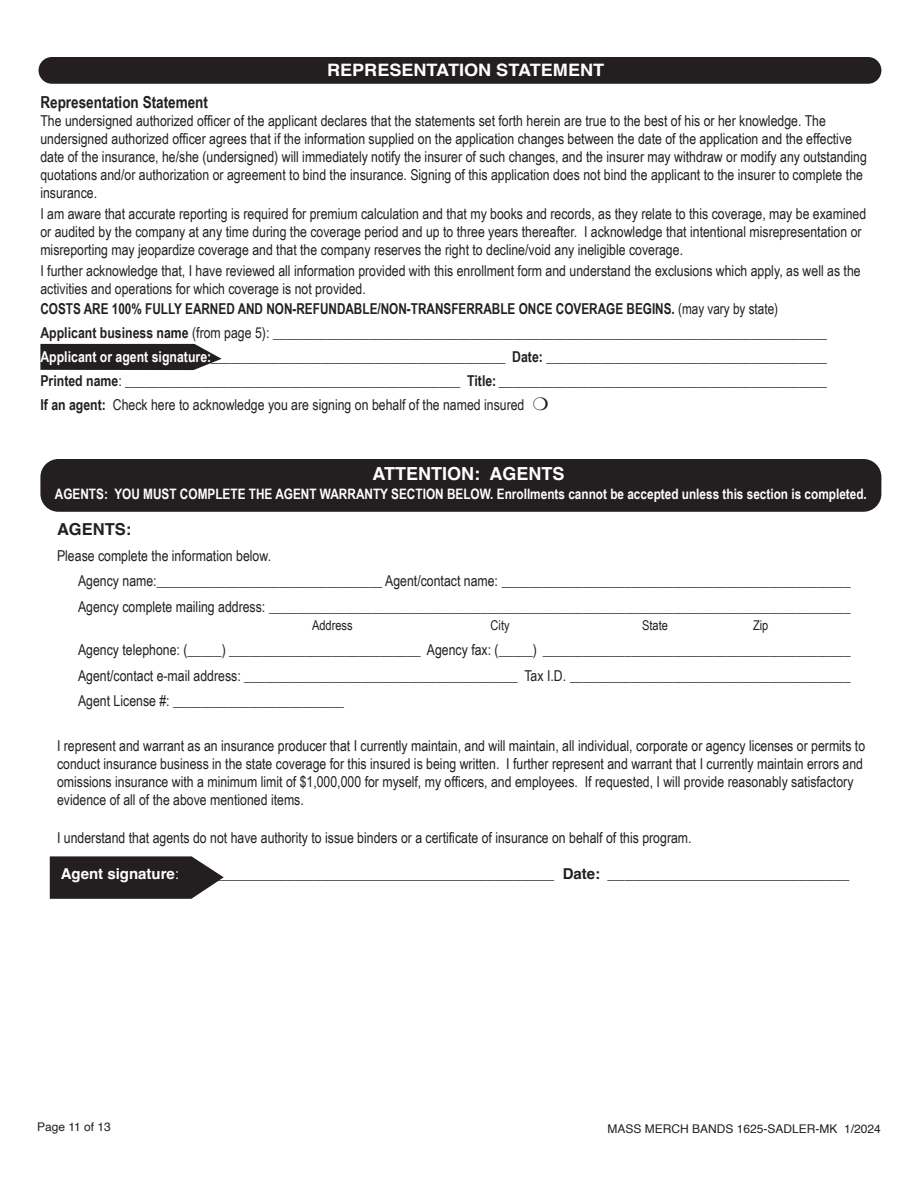
<style>
.page{position:relative;width:918px;height:1188px;background:#fff}
.page>*{position:absolute;margin:0;border:0;box-sizing:border-box;transform-origin:0 0}
.t1{font:700 18px "Helvetica";color:#fff}
.t2{font:700 17.1px "Helvetica";color:#fff;scale:1.06 1}
.t3{font:700 16.5px "Arial Narrow";color:#231f20}
.t4{font:700 16.5px "Helvetica";color:#231f20}
.t5{font:15px/18px "Arial Narrow";color:#231f20}
.t6{font:15px/24px "Arial Narrow";color:#231f20;scale:.96 1}
.t7{font:15px "Helvetica";color:#231f20}
.t8{font:700 14.4px "Arial Narrow";color:#fff}
.t9{font:13.5px "Arial Narrow";color:#231f20}
.t10{font:12px "Helvetica";color:#231f20}
.s1{font-weight:700}
.s2{font-weight:700;color:#fff}
.s3{color:#fff}
</style>
<div class="page">
<div style="left:39px;top:57px;width:842px;height:27px;background:#231f20;border-radius:13px"></div>
<svg style="left:40px;top:344px;width:182px;height:26px"></svg>
<svg style="left:50px;top:856px;width:174px;height:43px"></svg>
<div style="left:40px;top:459px;width:841px;height:53px;background:#231f20;border-radius:18px"></div>
<p class="t2" style="left:327px;top:60px;width:263px">REPRESENTATION STATEMENT</p>
<p class="t3" style="left:40px;top:89px;width:169px">Representation Statement</p>
<p class="t5" style="left:40px;top:111px;width:828px">The undersigned authorized officer of the applicant declares that the statements set forth herein are true to the best of his or her knowledge. The undersigned authorized officer agrees that if the information supplied on the application changes between the date of the application and the effective date of the insurance, he/she (undersigned) will immediately notify the insurer of such changes, and the insurer may withdraw or modify any outstanding quotations and/or authorization or agreement to bind the insurance. Signing of this application does not bind the applicant to the insurer to complete the insurance.</p>
<p class="t5" style="left:40px;top:204px;width:827px">I am aware that accurate reporting is required for premium calculation and that my books and records, as they relate to this coverage, may be examined or audited by the company at any time during the coverage period and up to three years thereafter. I acknowledge that intentional misrepresentation or misreporting may jeopardize coverage and that the company reserves the right to decline/void any ineligible coverage.</p>
<p class="t5" style="left:40px;top:261px;width:822px">I further acknowledge that, I have reviewed all information provided with this enrollment form and understand the exclusions which apply, as well as the activities and operations for which coverage is not provided.</p>
<p class="t6" style="left:40px;top:296px;width:821px"><span class="s1">COSTS ARE 100% FULLY EARNED AND NON-REFUNDABLE/NON-TRANSFERRABLE ONCE COVERAGE BEGINS.</span> (may vary by state)<br><span class="s1">Applicant business name</span> (from page 5): _________________________________________________________________________________ <span class="s2">Applicant or agent signature:</span><span class="s1">___________________________________________ Date:</span> _________________________________________ <span class="s1">Printed name</span>: _________________________________________________ <span class="s1">Title:</span> ________________________________________________ <span class="s1">If an agent:</span> Check here to acknowledge you are signing on behalf of the named insured</p>
<p class="t1" style="left:373px;top:463px;width:194px">ATTENTION: AGENTS</p>
<p class="t8" style="left:55px;top:483px;width:814px">AGENTS: YOU MUST COMPLETE THE AGENT WARRANTY SECTION BELOW. Enrollments cannot be accepted unless this section is completed.</p>
<p class="t4" style="left:57px;top:519px;width:76px">AGENTS:</p>
<p class="t5" style="left:78px;top:542px;width:774px;line-height:25.5px;text-indent:-21px">Please complete the information below.<br>Agency name:_________________________________ Agent/contact name: ___________________________________________________<br>Agency complete mailing address: _____________________________________________________________________________________</p>
<p class="t9" style="left:312px;top:615px;width:42px">Address</p>
<p class="t9" style="left:491px;top:615px;width:21px">City</p>
<p class="t9" style="left:642px;top:615px;width:27px">State</p>
<p class="t9" style="left:753px;top:615px;width:17px">Zip</p>
<p class="t5" style="left:78px;top:637px;width:774px;line-height:25.5px;text-align:justify">Agency telephone: (_____) ____________________________ Agency fax: (_____) _____________________________________________ Agent/contact e-mail address: ________________________________________ Tax I.D. _________________________________________ Agent License #: _________________________</p>
<p class="t5" style="left:57px;top:736px;width:810px">I represent and warrant as an insurance producer that I currently maintain, and will maintain, all individual, corporate or agency licenses or permits to conduct insurance business in the state coverage for this insured is being written. I further represent and warrant that I currently maintain errors and omissions insurance with a minimum limit of $1,000,000 for myself, my officers, and employees. If requested, I will provide reasonably satisfactory evidence of all of the above mentioned items.</p>
<p class="t5" style="left:57px;top:828px;width:636px">I understand that agents do not have authority to issue binders or a certificate of insurance on behalf of this program.</p>
<p class="t7" style="left:61px;top:862px;width:790px"><span class="s2">Agent signature</span><span class="s3">:</span> ____________________________________________ <span class="s1">Date:</span> _____________________________</p>
<p class="t10" style="left:37px;top:1118px;width:75px">Page 11 of 13</p>
<p class="t10" style="left:608px;top:1119px;width:275px">MASS MERCH BANDS 1625-SADLER-MK 1/2024</p>
</div>
